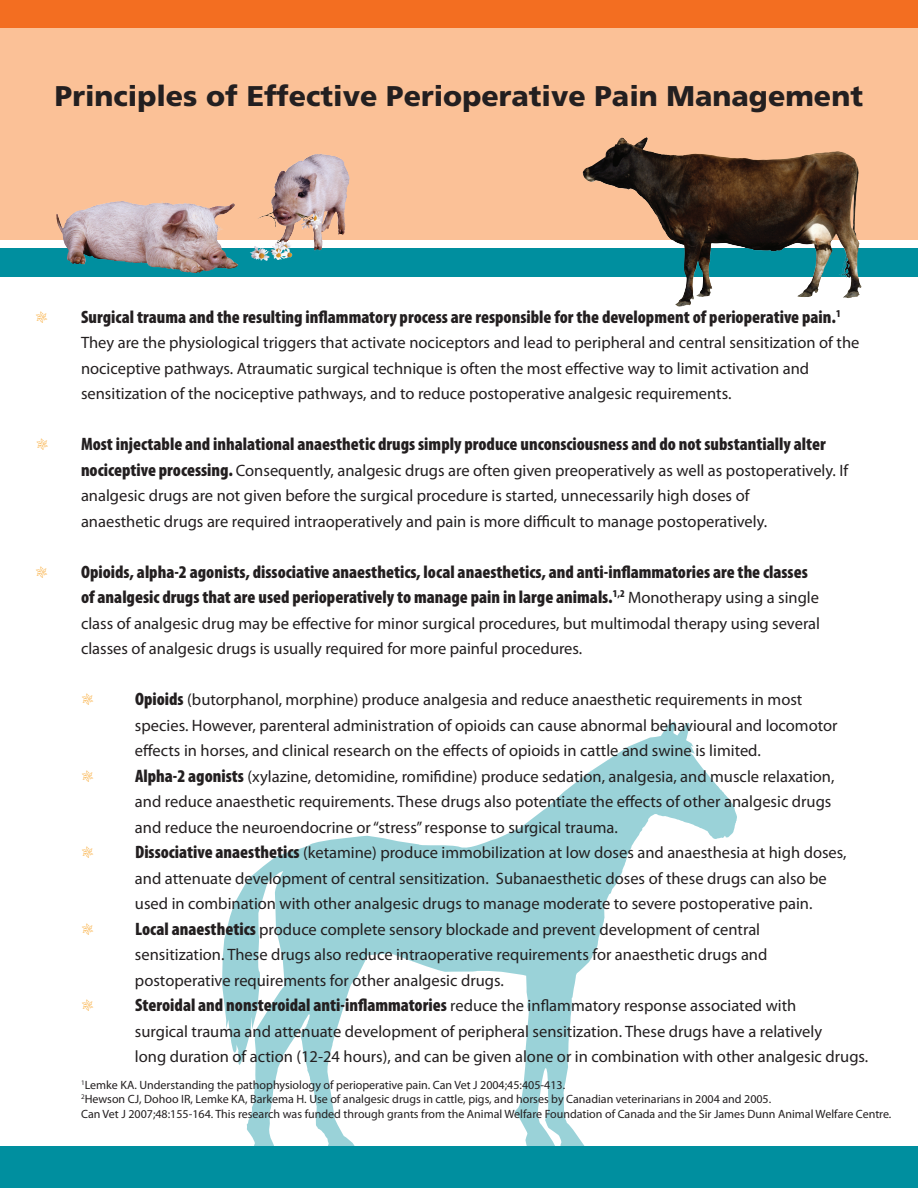
<style>
.page{position:relative;width:918px;height:1188px;background:#fff}
.page>*{position:absolute;margin:0;border:0;box-sizing:border-box;transform-origin:0 0}
.t1{font:900 28.5px "Frutiger";color:#231f20}
.t2{font:900 condensed 18px "Myriad Pro";color:#231f20}
.t3{font:16.5px/25.5px "Myriad Pro";color:#231f20}
.t4{font:16.5px "Monotype Sorts";color:#f89f1c}
.t5{font:12px "Myriad Pro";color:#231f20}
.s1{font-weight:900;font-stretch:condensed;font-size:18px}
.s2{font-weight:400;font-stretch:normal;font-size:16.5px}
</style>
<div class="page">
<div style="left:0;top:0;width:918px;height:28px;background:#f36e21"></div>
<div style="left:0;top:249px;width:918px;height:28px;background:#008f9f"></div>
<div style="left:0;top:28px;width:918px;height:212px;background:#fbc197"></div>
<div style="left:0;top:1146px;width:918px;height:42px;background:#008f9f"></div>
<svg style="left:222px;top:721px;width:515px;height:425px"></svg>
<img style="left:56px;top:201px;width:115px;height:68px">
<img style="left:258px;top:154px;width:63px;height:74px">
<img style="left:582px;top:137px;width:234px;height:170px">
<p class="t1" style="left:55px;top:79px;width:810px">Principles of Effective Perioperative Pain Management</p>
<p class="t4" style="left:35px;top:309px;width:15px">j</p>
<p class="t2" style="left:81px;top:306px;width:761px">Surgical trauma and the resulting inflammatory process are responsible for the development of perioperative pain.<sup>1</sup></p>
<p class="t3" style="left:81px;top:330px;width:780px">They are the physiological triggers that activate nociceptors and lead to peripheral and central sensitization of the</p>
<p class="t3" style="left:81px;top:356px;width:730px">nociceptive pathways. Atraumatic surgical technique is often the most effective way to limit activation and</p>
<p class="t3" style="left:81px;top:381px;width:652px">sensitization of the nociceptive pathways, and to reduce postoperative analgesic requirements.</p>
<p class="t4" style="left:36px;top:437px;width:15px">j</p>
<p class="t2" style="left:81px;top:434px;width:746px">Most injectable and inhalational anaesthetic drugs simply produce unconsciousness and do not substantially alter</p>
<p class="t3" style="left:81px;top:458px;width:769px"><span class="s1">nociceptive processing.</span> Consequently, analgesic drugs are often given preoperatively as well as postoperatively. If analgesic drugs are not given before the surgical procedure is started, unnecessarily high doses of</p>
<p class="t3" style="left:81px;top:509px;width:688px">anaesthetic drugs are required intraoperatively and pain is more difficult to manage postoperatively.</p>
<p class="t4" style="left:35px;top:564px;width:15px">j</p>
<p class="t2" style="left:81px;top:561px;width:728px">Opioids, alpha-2 agonists, dissociative anaesthetics, local anaesthetics, and anti-inflammatories are the classes</p>
<p class="t2" style="left:81px;top:587px;width:740px">of analgesic drugs that are used perioperatively to manage pain in large animals.<sup>1,2</sup> <span class="s2">Monotherapy using a single</span></p>
<p class="t3" style="left:81px;top:611px;width:741px">class of analgesic drug may be effective for minor surgical procedures, but multimodal therapy using several</p>
<p class="t3" style="left:81px;top:636px;width:503px">classes of analgesic drugs is usually required for more painful procedures.</p>
<p class="t4" style="left:81px;top:692px;width:15px">j</p>
<p class="t3" style="left:135px;top:687px;width:704px"><span class="s1">Opioids</span> (butorphanol, morphine) produce analgesia and reduce anaesthetic requirements in most species. However, parenteral administration of opioids can cause abnormal behavioural and locomotor</p>
<p class="t3" style="left:135px;top:738px;width:627px">effects in horses, and clinical research on the effects of opioids in cattle and swine is limited.</p>
<p class="t4" style="left:81px;top:768px;width:15px">j</p>
<p class="t3" style="left:135px;top:764px;width:701px"><span class="s1">Alpha-2 agonists</span> (xylazine, detomidine, romifidine) produce sedation, analgesia, and muscle relaxation,</p>
<p class="t3" style="left:135px;top:789px;width:698px">and reduce anaesthetic requirements. These drugs also potentiate the effects of other analgesic drugs</p>
<p class="t3" style="left:135px;top:815px;width:484px">and reduce the neuroendocrine or “stress” response to surgical trauma.</p>
<p class="t4" style="left:81px;top:845px;width:15px">j</p>
<p class="t3" style="left:135px;top:840px;width:713px"><span class="s1">Dissociative anaesthetics</span> (ketamine) produce immobilization at low doses and anaesthesia at high doses,</p>
<p class="t3" style="left:135px;top:866px;width:693px">and attenuate development of central sensitization. Subanaesthetic doses of these drugs can also be</p>
<p class="t3" style="left:135px;top:891px;width:679px">used in combination with other analgesic drugs to manage moderate to severe postoperative pain.</p>
<p class="t4" style="left:81px;top:921px;width:15px">j</p>
<p class="t3" style="left:135px;top:917px;width:627px"><span class="s1">Local anaesthetics</span> produce complete sensory blockade and prevent development of central</p>
<p class="t3" style="left:135px;top:942px;width:634px">sensitization. These drugs also reduce intraoperative requirements for anaesthetic drugs and</p>
<p class="t3" style="left:135px;top:968px;width:370px">postoperative requirements for other analgesic drugs.</p>
<p class="t4" style="left:81px;top:998px;width:15px">j</p>
<p class="t2" style="left:135px;top:995px;width:663px">Steroidal and nonsteroidal anti-inflammatories <span class="s2">reduce the inflammatory response associated with</span></p>
<p class="t3" style="left:135px;top:1019px;width:689px">surgical trauma and attenuate development of peripheral sensitization. These drugs have a relatively</p>
<p class="t3" style="left:135px;top:1044px;width:735px">long duration of action (12-24 hours), and can be given alone or in combination with other analgesic drugs.</p>
<p class="t5" style="left:81px;top:1078px;width:486px"><sup>1</sup>Lemke KA. Understanding the pathophysiology of perioperative pain. Can Vet J 2004;45:405-413.</p>
<p class="t5" style="left:81px;top:1093px;width:692px"><sup>2</sup>Hewson CJ, Dohoo IR, Lemke KA, Barkema H. Use of analgesic drugs in cattle, pigs, and horses by Canadian veterinarians in 2004 and 2005.</p>
<p class="t5" style="left:81px;top:1107px;width:812px">Can Vet J 2007;48:155-164. This research was funded through grants from the Animal Welfare Foundation of Canada and the Sir James Dunn Animal Welfare Centre.</p>
</div>
